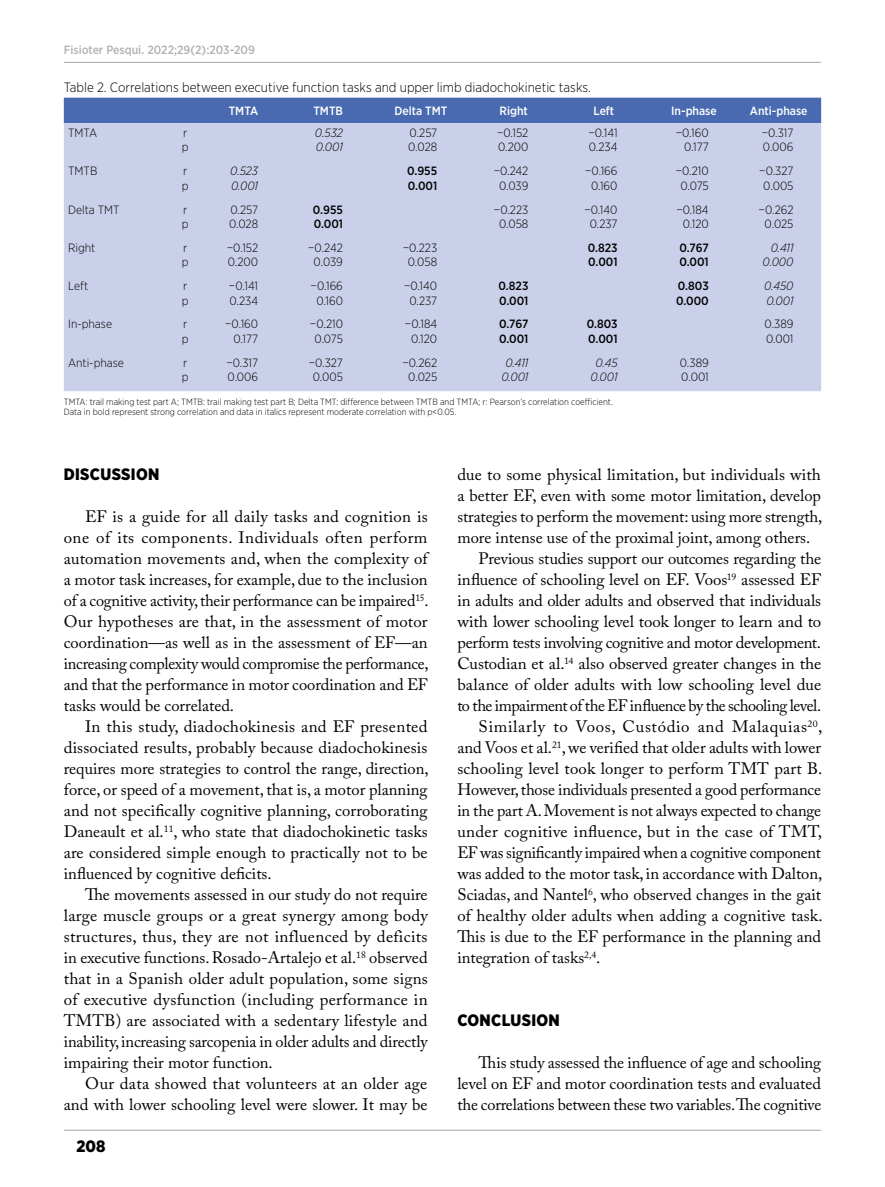
<style>
.page{position:relative;width:885px;height:1187px;background:#fff}
.page>*{position:absolute;margin:0;border:0;box-sizing:border-box;transform-origin:0 0}
.t1{font:16.5px/21px "Adobe Caslon Pro";color:#000;text-align:justify}
.t2{font:16.5px "Adobe Caslon Pro";letter-spacing:-.025em;color:#000}
.t3{font:16.5px "Adobe Caslon Pro";letter-spacing:-.02em;color:#000}
.t4{font:16.5px "Adobe Caslon Pro";letter-spacing:.02em;color:#000}
.t5{font:16.5px "Adobe Caslon Pro";letter-spacing:.04em;color:#000}
.t6{font:900 16.5px "Gotham Narrow";letter-spacing:.02em;color:#000}
.t7{font:300 13.5px "Gotham Narrow";color:#000}
.t8{font:300 12px/14.4px "Gotham Narrow";color:#000}
.t9{font:500 12px/14.4px "Gotham Narrow";color:#000}
.t10{font:italic 300 12px/14.4px "Gotham Narrow";color:#000}
.t11{font:500 12px "Gotham Narrow";color:#fff}
.t12{font:500 12px "Gotham Narrow";color:#b3b2b2}
.t13{font:300 9px/10.8px "Gotham Narrow";color:#000}
</style>
<div class="page">
<hr style="left:64px;top:62px;width:757px;height:1px;background:#b3b2b2">
<hr style="left:64px;top:1129px;width:757px;height:1px;background:#b3b2b2">
<div style="left:64px;top:98px;width:757px;height:25px;background:#496ab1"></div>
<div style="left:64px;top:123px;width:757px;height:268px;background:#cbd0ea"></div>
<p class="t12" style="left:64px;top:42px;width:193px">Fisioter Pesqui. 2022;29(2):203-209</p>
<p class="t7" style="left:64px;top:79px;width:528px">Table 2. Correlations between executive function tasks and upper limb diadochokinetic tasks.</p>
<p class="t11" style="left:229px;top:103px;width:31px">TMTA</p>
<p class="t11" style="left:313px;top:103px;width:31px">TMTB</p>
<p class="t11" style="left:394px;top:103px;width:55px">Delta TMT</p>
<p class="t11" style="left:499px;top:103px;width:30px">Right</p>
<p class="t11" style="left:593px;top:103px;width:22px">Left</p>
<p class="t11" style="left:671px;top:103px;width:47px">In-phase</p>
<p class="t11" style="left:749px;top:103px;width:59px">Anti-phase</p>
<p class="t8" style="left:68px;top:125px;width:31px">TMTA</p>
<p class="t8" style="left:182px;top:125px;width:8px">r p</p>
<p class="t10" style="left:315px;top:125px;width:29px">0.532<br>0.001</p>
<p class="t8" style="left:408px;top:125px;width:31px">0.257<br>0.028</p>
<p class="t8" style="left:497px;top:125px;width:33px">−0.152<br>0.200</p>
<p class="t8" style="left:588px;top:125px;width:31px">−0.141<br>0.234</p>
<p class="t8" style="left:675px;top:125px;width:34px;text-align:right">−0.160<br>0.177</p>
<p class="t8" style="left:761px;top:125px;width:33px">−0.317<br>0.006</p>
<p class="t8" style="left:68px;top:164px;width:31px">TMTB</p>
<p class="t8" style="left:182px;top:164px;width:8px">r p</p>
<p class="t10" style="left:230px;top:164px;width:29px">0.523<br>0.001</p>
<p class="t9" style="left:407px;top:164px;width:32px">0.955<br>0.001</p>
<p class="t8" style="left:493px;top:164px;width:36px;text-align:center">−0.242<br>0.039</p>
<p class="t8" style="left:585px;top:164px;width:34px;text-align:center">−0.166<br>0.160</p>
<p class="t8" style="left:675px;top:164px;width:35px;text-align:center">−0.210<br>0.075</p>
<p class="t8" style="left:759px;top:164px;width:36px;text-align:center">−0.327<br>0.005</p>
<p class="t8" style="left:68px;top:202px;width:53px">Delta TMT</p>
<p class="t8" style="left:182px;top:202px;width:8px">r p</p>
<p class="t8" style="left:229px;top:202px;width:31px">0.257<br>0.028</p>
<p class="t9" style="left:313px;top:202px;width:32px">0.955<br>0.001</p>
<p class="t8" style="left:494px;top:202px;width:36px;text-align:center">−0.223<br>0.058</p>
<p class="t8" style="left:584px;top:202px;width:35px;text-align:center">−0.140<br>0.237</p>
<p class="t8" style="left:676px;top:202px;width:34px;text-align:center">−0.184<br>0.120</p>
<p class="t8" style="left:758px;top:202px;width:36px;text-align:center">−0.262<br>0.025</p>
<p class="t8" style="left:68px;top:240px;width:29px">Right</p>
<p class="t8" style="left:182px;top:240px;width:8px">r p</p>
<p class="t8" style="left:227px;top:240px;width:33px">−0.152<br>0.200</p>
<p class="t8" style="left:308px;top:240px;width:36px;text-align:center">−0.242<br>0.039</p>
<p class="t8" style="left:403px;top:240px;width:36px;text-align:center">−0.223<br>0.058</p>
<p class="t9" style="left:587px;top:240px;width:31px">0.823<br>0.001</p>
<p class="t9" style="left:679px;top:240px;width:31px">0.767<br>0.001</p>
<p class="t10" style="left:762px;top:240px;width:32px;text-align:right">0.411<br>0.000</p>
<p class="t8" style="left:68px;top:278px;width:22px">Left</p>
<p class="t8" style="left:182px;top:278px;width:8px">r p</p>
<p class="t8" style="left:229px;top:278px;width:31px">−0.141<br>0.234</p>
<p class="t8" style="left:310px;top:278px;width:34px;text-align:center">−0.166<br>0.160</p>
<p class="t8" style="left:404px;top:278px;width:35px;text-align:center">−0.140<br>0.237</p>
<p class="t9" style="left:498px;top:278px;width:31px">0.823<br>0.001</p>
<p class="t9" style="left:676px;top:278px;width:34px">0.803<br>0.000</p>
<p class="t10" style="left:764px;top:278px;width:31px">0.450<br>0.001</p>
<p class="t8" style="left:68px;top:317px;width:45px">In-phase</p>
<p class="t8" style="left:182px;top:317px;width:8px">r p</p>
<p class="t8" style="left:225px;top:317px;width:34px;text-align:right">−0.160<br>0.177</p>
<p class="t8" style="left:310px;top:317px;width:35px;text-align:center">−0.210<br>0.075</p>
<p class="t8" style="left:405px;top:317px;width:34px;text-align:center">−0.184<br>0.120</p>
<p class="t9" style="left:499px;top:317px;width:31px">0.767<br>0.001</p>
<p class="t9" style="left:586px;top:317px;width:32px">0.803<br>0.001</p>
<p class="t8" style="left:764px;top:317px;width:30px">0.389<br>0.001</p>
<p class="t8" style="left:68px;top:355px;width:57px">Anti-phase</p>
<p class="t8" style="left:182px;top:355px;width:8px">r p</p>
<p class="t8" style="left:226px;top:355px;width:33px">−0.317<br>0.006</p>
<p class="t8" style="left:309px;top:355px;width:36px;text-align:center">−0.327<br>0.005</p>
<p class="t8" style="left:402px;top:355px;width:36px;text-align:center">−0.262<br>0.025</p>
<p class="t10" style="left:501px;top:355px;width:29px;text-align:center">0.411<br>0.001</p>
<p class="t10" style="left:590px;top:355px;width:29px;text-align:center">0.45<br>0.001</p>
<p class="t8" style="left:679px;top:355px;width:30px">0.389<br>0.001</p>
<p class="t13" style="left:64px;top:395px;width:550px">TMTA: trail making test part A; TMTB: trail making test part B; Delta TMT: difference between TMTB and TMTA; r: Pearson’s correlation coefficient.<br>Data in bold represent strong correlation and data in italics represent moderate correlation with p&lt;0.05.</p>
<p class="t6" style="left:64px;top:463px;width:97px">DISCUSSION</p>
<p class="t1" style="left:64px;top:506px;width:366px;text-indent:21px">EF is a guide for all daily tasks and cognition is one of its components. Individuals often perform automation movements and, when the complexity of a motor task increases, for example, due to the inclusion of a cognitive activity, their performance can be impaired<sup>15</sup>.<br>Our hypotheses are that, in the assessment of motor coordination—as well as in the assessment of EF—an increasing complexity would compromise the performance, and that the performance in motor coordination and EF tasks would be correlated.</p>
<p class="t1" style="left:64px;top:716px;width:366px;text-indent:21px">In this study, diadochokinesis and EF presented dissociated results, probably because diadochokinesis requires more strategies to control the range, direction, force, or speed of a movement, that is, a motor planning and not specifically cognitive planning, corroborating Daneault et al.<sup>11</sup>, who state that diadochokinetic tasks are considered simple enough to practically not to be influenced by cognitive deficits.</p>
<p class="t1" style="left:64px;top:884px;width:365px;text-indent:21px">The movements assessed in our study do not require large muscle groups or a great synergy among body structures, thus, they are not influenced by deficits in executive functions. Rosado-Artalejo et al.<sup>18</sup> observed that in a Spanish older adult population, some signs of executive dysfunction (including performance in TMTB) are associated with a sedentary lifestyle and inability, increasing sarcopenia in older adults and directly impairing their motor function.</p>
<p class="t1" style="left:64px;top:1073px;width:365px;text-align:right">Our data showed that volunteers at an older age and with lower schooling level were slower. It may be</p>
<p class="t6" style="left:77px;top:1135px;width:30px">208</p>
<p class="t1" style="left:457px;top:464px;width:365px">due to some physical limitation, but individuals with</p>
<p class="t1" style="left:457px;top:485px;width:365px">a better EF, even with some motor limitation, develop</p>
<p class="t1" style="left:457px;top:506px;width:366px">strategies to perform the movement: using more strength,</p>
<p class="t1" style="left:457px;top:527px;width:354px">more intense use of the proximal joint, among others.</p>
<p class="t1" style="left:478px;top:548px;width:344px">Previous studies support our outcomes regarding the</p>
<p class="t1" style="left:457px;top:569px;width:365px">influence of schooling level on EF. Voos<sup>19</sup> assessed EF</p>
<p class="t1" style="left:457px;top:590px;width:365px">in adults and older adults and observed that individuals</p>
<p class="t1" style="left:457px;top:611px;width:365px">with lower schooling level took longer to learn and to</p>
<p class="t3" style="left:457px;top:632px;width:365px">perform tests involving cognitive and motor development.</p>
<p class="t1" style="left:457px;top:653px;width:365px">Custodian et al.<sup>14</sup> also observed greater changes in the</p>
<p class="t1" style="left:457px;top:674px;width:365px">balance of older adults with low schooling level due</p>
<p class="t2" style="left:457px;top:695px;width:365px">to the impairment of the EF influence by the schooling level.</p>
<p class="t5" style="left:478px;top:716px;width:345px">Similarly to Voos, Custódio and Malaquias<sup>20</sup>,</p>
<p class="t1" style="left:457px;top:737px;width:365px">and Voos et al.<sup>21</sup>, we verified that older adults with lower</p>
<p class="t1" style="left:457px;top:758px;width:366px">schooling level took longer to perform TMT part B.</p>
<p class="t1" style="left:457px;top:779px;width:365px">However, those individuals presented a good performance</p>
<p class="t1" style="left:457px;top:800px;width:365px">in the part A. Movement is not always expected to change</p>
<p class="t4" style="left:457px;top:821px;width:366px">under cognitive influence, but in the case of TMT,</p>
<p class="t1" style="left:457px;top:842px;width:365px">EF was significantly impaired when a cognitive component</p>
<p class="t1" style="left:457px;top:863px;width:366px">was added to the motor task, in accordance with Dalton,</p>
<p class="t1" style="left:457px;top:884px;width:365px">Sciadas, and Nantel<sup>6</sup>, who observed changes in the gait</p>
<p class="t1" style="left:457px;top:905px;width:366px">of healthy older adults when adding a cognitive task.</p>
<p class="t1" style="left:457px;top:926px;width:365px">This is due to the EF performance in the planning and</p>
<p class="t1" style="left:457px;top:947px;width:145px">integration of tasks<sup>2,4</sup>.</p>
<p class="t6" style="left:457px;top:1009px;width:104px">CONCLUSION</p>
<p class="t1" style="left:457px;top:1052px;width:365px;text-indent:21px">This study assessed the influence of age and schooling level on EF and motor coordination tests and evaluated the correlations between these two variables. The cognitive</p>
</div>
